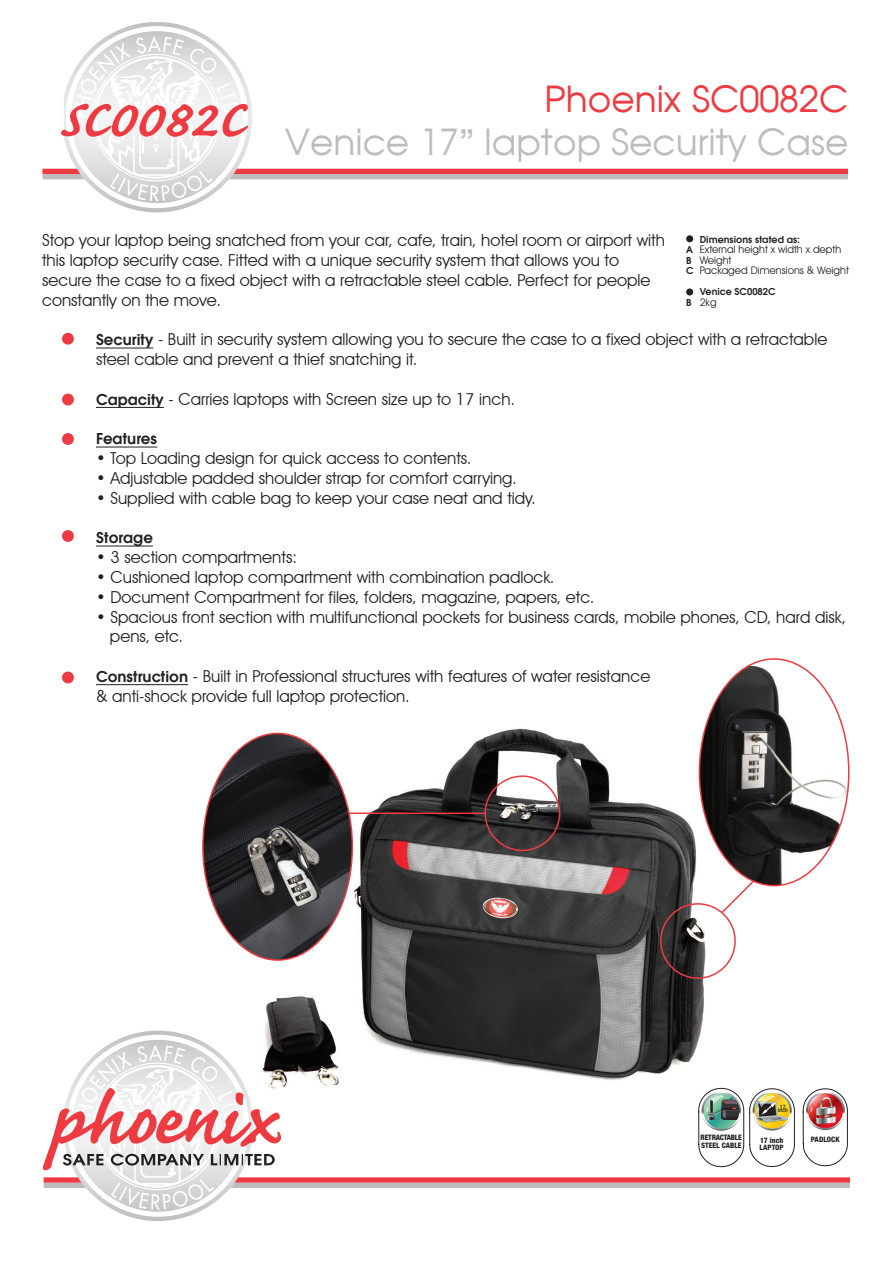
<style>
.page{position:relative;width:893px;height:1263px;background:#fff}
.page>*{position:absolute;margin:0;border:0;box-sizing:border-box;transform-origin:0 0}
.t1{font:700 67.5px "Caflisch Script Pro";color:#ee3a41}
.t2{font:36px/43.2px "Avant Garde";color:#bcbdc0;text-align:right}
.t3{font:16.5px/19.8px "Avant Garde IT Cby BT";color:#231f20}
.t4{font:600 16.5px "Avant Garde ITC";color:#231f20}
.t5{font:10.5px/10.5px "Avant Garde IT Cby BT";color:#231f20}
.t6{font:600 10.5px "Avant Garde ITC";color:#231f20}
.t7{font:800 condensed 7.5px/7.5px "Helvetica Neue";letter-spacing:-.025em;color:#231f20}
.t8{font:800 condensed 7.5px/7.5px "Helvetica Neue";color:#231f20}
.t9{font:500 condensed 6px "Helvetica Neue";letter-spacing:.01em;color:#231f20}
.s1{color:#ee3a41}
.s2{font-family:"Helvetica Neue"}
.s3{font-family:"Avant Garde ITC";font-weight:600}
</style>
<div class="page">
<img style="left:264px;top:728px;width:445px;height:302px">
<hr style="left:96px;top:348px;width:57px;height:1px;background:#231f20">
<hr style="left:96px;top:407px;width:68px;height:1px;background:#231f20">
<hr style="left:96px;top:447px;width:61px;height:1px;background:#231f20">
<hr style="left:96px;top:546px;width:57px;height:1px;background:#231f20">
<hr style="left:96px;top:684px;width:92px;height:1px;background:#231f20">
<svg style="left:62px;top:433px;width:12px;height:12px"></svg>
<svg style="left:62px;top:394px;width:12px;height:11px"></svg>
<svg style="left:62px;top:333px;width:12px;height:12px"></svg>
<svg style="left:62px;top:530px;width:12px;height:12px"></svg>
<svg style="left:62px;top:671px;width:12px;height:12px"></svg>
<div style="left:484px;top:775px;width:76px;height:76px;border:2px solid #ee3a41;border-radius:50%"></div>
<hr style="left:346px;top:812px;width:139px;height:2px;background:#ee3a41">
<img style="left:203px;top:733px;width:149px;height:227px">
<div style="left:660px;top:903px;width:76px;height:76px;border:2px solid #ee3a41;border-radius:50%"></div>
<svg style="left:719px;top:886px;width:31px;height:29px"></svg>
<img style="left:699px;top:659px;width:150px;height:227px">
<svg style="left:42px;top:22px;width:806px;height:190px"></svg>
<svg style="left:43px;top:1030px;width:806px;height:191px"></svg>
<svg style="left:686px;top:235px;width:7px;height:7px"></svg>
<svg style="left:686px;top:288px;width:7px;height:7px"></svg>
<h1 class="t1" style="left:59px;top:85px;width:186px">SC0082C</h1>
<h2 class="t2" style="left:285px;top:76px;width:565px"><span class="s1">Phoenix SC0082C<br></span>Venice 17<span class="s2">”</span> laptop Security Case</h2>
<p class="t3" style="left:42px;top:230px;width:624px">Stop your laptop being snatched from your car, cafe, train, hotel room or airport with this laptop security case. Fitted with a unique security system that allows you to secure the case to a fixed object with a retractable steel cable. Perfect for people constantly on the move.</p>
<p class="t3" style="left:96px;top:329px;width:733px"><span class="s3">Security</span> - Built in security system allowing you to secure the case to a fixed object with a retractable steel cable and prevent a thief snatching it.</p>
<p class="t3" style="left:96px;top:389px;width:420px"><span class="s3">Capacity</span> - Carries laptops with Screen size up to 17 inch.</p>
<p class="t4" style="left:96px;top:429px;width:63px">Features</p>
<p class="t3" style="left:96px;top:448px;width:377px">• Top Loading design for quick access to contents.</p>
<p class="t3" style="left:96px;top:468px;width:422px">• Adjustable padded shoulder strap for comfort carrying.</p>
<p class="t3" style="left:96px;top:488px;width:441px">• Supplied with cable bag to keep your case neat and tidy.</p>
<p class="t4" style="left:96px;top:528px;width:58px">Storage</p>
<p class="t3" style="left:96px;top:547px;width:203px">• 3 section compartments:</p>
<p class="t3" style="left:96px;top:567px;width:460px">• Cushioned laptop compartment with combination padlock.</p>
<p class="t3" style="left:96px;top:587px;width:500px">• Document Compartment for files, folders, magazine, papers, etc.</p>
<p class="t3" style="left:110px;top:607px;width:738px;text-indent:-14px">• Spacious front section with multifunctional pockets for business cards, mobile phones, CD, hard disk, pens, etc.</p>
<p class="t3" style="left:96px;top:666px;width:556px"><span class="s3">Construction</span> - Built in Professional structures with features of water resistance &amp; anti-shock provide full laptop protection.</p>
<p class="t6" style="left:700px;top:233px;width:102px">Dimensions stated as:</p>
<p class="t5" style="left:686px;top:244px;width:164px"><span class="s3">A</span> External height x width x depth<br><span class="s3">B</span> Weight<br><span class="s3">C</span> Packaged Dimensions &amp; Weight</p>
<p class="t6" style="left:700px;top:286px;width:77px">Venice SC0082C</p>
<p class="t5" style="left:686px;top:297px;width:32px"><span class="s3">B</span> 2kg</p>
<p class="t9" style="left:780px;top:1103px;width:7px">17</p>
<p class="t9" style="left:778px;top:1106px;width:11px">inch</p>
<p class="t7" style="left:701px;top:1133px;width:43px">RETRACTABLE<br>STEEL CABLE</p>
<p class="t8" style="left:760px;top:1136px;width:26px">17 inch<br>LAPTOP</p>
<p class="t8" style="left:811px;top:1136px;width:30px">PADLOCK</p>
</div>
